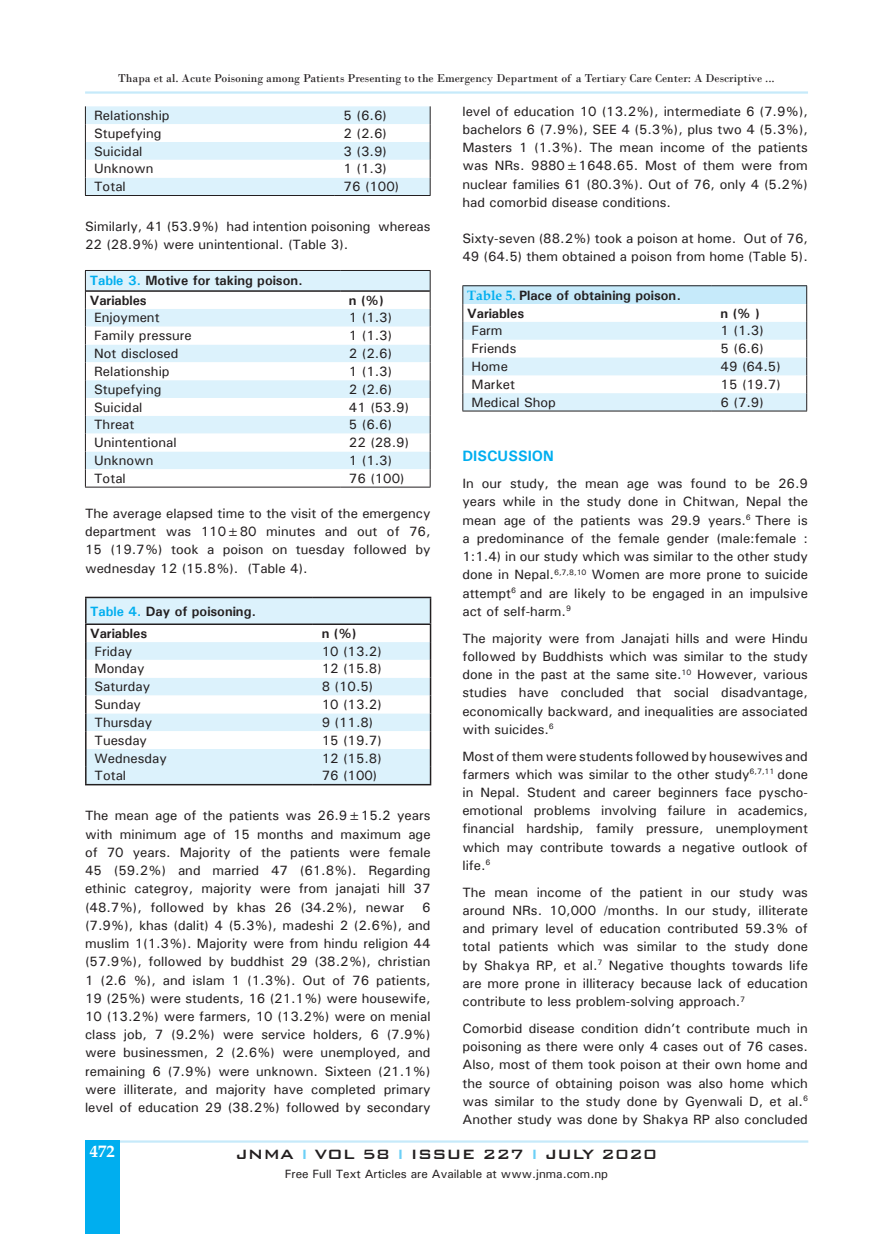
<style>
.page{position:relative;width:893px;height:1234px;background:#fff}
.page>*{position:absolute;margin:0;border:0;box-sizing:border-box;transform-origin:0 0}
.t1{font:500 18px "Bank Gothic BT";color:#231f20}
.t2{font:700 16.5px "Book Antiqua";color:#fff}
.t3{font:700 15px "Univers";color:#00aeef}
.t4{font:500 13.5px/18.1px "Univers";color:#231f20;text-align:justify}
.t5{font:700 13.5px/19.2px "Univers";color:#231f20}
.t6{font:12px "Bodoni";color:#231f20}
.t7{font:500 12px "Univers";color:#231f20}
.s1{color:#00aeef}
.s2{font-family:"Book Antiqua";color:#00aeef}
.s3{color:#6bcff6}
</style>
<div class="page">
<hr style="left:85px;top:91px;width:723px;height:3px;background:#c6eafa">
<hr style="left:85px;top:1140px;width:723px;height:2px;background:#c6eafa">
<div style="left:85px;top:1140px;width:35px;height:93px;background:#00aeef"></div>
<hr style="left:85px;top:195px;width:250px;height:1px;background:#231f20">
<hr style="left:335px;top:195px;width:96px;height:1px;background:#231f20">
<svg style="left:85px;top:106px;width:346px;height:89px"></svg>
<div style="left:86px;top:271px;width:344px;height:19px;background:#dcf2fc"></div>
<svg style="left:86px;top:292px;width:344px;height:194px"></svg>
<hr style="left:85px;top:486px;width:255px;height:1px;background:#231f20">
<hr style="left:340px;top:486px;width:91px;height:1px;background:#231f20">
<svg style="left:430px;top:271px;width:1px;height:215px"></svg>
<hr style="left:85px;top:270px;width:255px;height:1px;background:#231f20">
<svg style="left:85px;top:271px;width:1px;height:215px"></svg>
<hr style="left:340px;top:270px;width:91px;height:1px;background:#231f20">
<hr style="left:86px;top:290px;width:254px;height:2px;background:#231f20">
<hr style="left:340px;top:290px;width:90px;height:2px;background:#231f20">
<hr style="left:85px;top:596px;width:228px;height:2px;background:#231f20">
<hr style="left:313px;top:596px;width:118px;height:2px;background:#231f20">
<svg style="left:85px;top:598px;width:346px;height:185px"></svg>
<hr style="left:85px;top:783px;width:228px;height:2px;background:#231f20">
<hr style="left:313px;top:783px;width:118px;height:2px;background:#231f20">
<hr style="left:462px;top:285px;width:250px;height:1px;background:#231f20">
<hr style="left:712px;top:285px;width:95px;height:1px;background:#231f20">
<svg style="left:462px;top:286px;width:345px;height:124px"></svg>
<hr style="left:462px;top:410px;width:250px;height:1px;background:#231f20">
<hr style="left:712px;top:410px;width:95px;height:1px;background:#231f20">
<p class="t6" style="left:118px;top:71px;width:658px">Thapa et al. Acute Poisoning among Patients Presenting to the Emergency Department of a Tertiary Care Center: A Descriptive ...</p>
<p class="t4" style="left:94px;top:106px;width:77px">Relationship</p>
<p class="t4" style="left:344px;top:106px;width:45px">5 (6.6)</p>
<p class="t4" style="left:94px;top:124px;width:69px">Stupefying</p>
<p class="t4" style="left:344px;top:124px;width:45px">2 (2.6)</p>
<p class="t4" style="left:94px;top:141px;width:50px">Suicidal</p>
<p class="t4" style="left:344px;top:141px;width:45px">3 (3.9)</p>
<p class="t4" style="left:94px;top:159px;width:61px">Unknown</p>
<p class="t4" style="left:344px;top:159px;width:45px">1 (1.3)</p>
<p class="t4" style="left:94px;top:177px;width:33px">Total</p>
<p class="t4" style="left:344px;top:177px;width:57px">76 (100)</p>
<p class="t4" style="left:85px;top:217px;width:347px">Similarly, 41 (53.9%) had intention poisoning whereas<br>22 (28.9%) were unintentional. (Table 3).</p>
<p class="t5" style="left:90px;top:271px;width:214px"><span class="s1">Table 3.</span> Motive for taking poison.<br>Variables</p>
<p class="t5" style="left:349px;top:290px;width:36px">n (%)</p>
<p class="t4" style="left:94px;top:308px;width:67px">Enjoyment</p>
<p class="t4" style="left:349px;top:308px;width:45px">1 (1.3)</p>
<p class="t4" style="left:94px;top:326px;width:99px">Family pressure</p>
<p class="t4" style="left:349px;top:326px;width:45px">1 (1.3)</p>
<p class="t4" style="left:94px;top:344px;width:86px">Not disclosed</p>
<p class="t4" style="left:349px;top:344px;width:45px">2 (2.6)</p>
<p class="t4" style="left:94px;top:362px;width:77px">Relationship</p>
<p class="t4" style="left:349px;top:362px;width:45px">1 (1.3)</p>
<p class="t4" style="left:94px;top:379px;width:69px">Stupefying</p>
<p class="t4" style="left:349px;top:379px;width:45px">2 (2.6)</p>
<p class="t4" style="left:94px;top:397px;width:50px">Suicidal</p>
<p class="t4" style="left:349px;top:397px;width:62px">41 (53.9)</p>
<p class="t4" style="left:94px;top:415px;width:42px">Threat</p>
<p class="t4" style="left:349px;top:415px;width:45px">5 (6.6)</p>
<p class="t4" style="left:94px;top:433px;width:84px">Unintentional</p>
<p class="t4" style="left:349px;top:433px;width:62px">22 (28.9)</p>
<p class="t4" style="left:94px;top:451px;width:61px">Unknown</p>
<p class="t4" style="left:349px;top:451px;width:45px">1 (1.3)</p>
<p class="t4" style="left:94px;top:468px;width:33px">Total</p>
<p class="t4" style="left:349px;top:468px;width:57px">76 (100)</p>
<p class="t4" style="left:85px;top:503px;width:347px">The average elapsed time to the visit of the emergency department was 110±80 minutes and out of 76, 15 (19.7%) took a poison on tuesday followed by wednesday 12 (15.8%). (Table 4).</p>
<p class="t5" style="left:90px;top:599px;width:167px;line-height:22.4px"><span class="s1">Table 4.</span> Day of poisoning.<br>Variables</p>
<p class="t5" style="left:322px;top:623px;width:36px">n (%)</p>
<p class="t4" style="left:95px;top:641px;width:39px">Friday</p>
<p class="t4" style="left:322px;top:641px;width:62px">10 (13.2)</p>
<p class="t4" style="left:95px;top:659px;width:52px">Monday</p>
<p class="t4" style="left:322px;top:659px;width:62px">12 (15.8)</p>
<p class="t4" style="left:95px;top:677px;width:57px">Saturday</p>
<p class="t4" style="left:322px;top:677px;width:53px">8 (10.5)</p>
<p class="t4" style="left:95px;top:695px;width:48px">Sunday</p>
<p class="t4" style="left:322px;top:695px;width:62px">10 (13.2)</p>
<p class="t4" style="left:95px;top:712px;width:59px">Thursday</p>
<p class="t4" style="left:322px;top:712px;width:53px">9 (11.8)</p>
<p class="t4" style="left:95px;top:730px;width:54px">Tuesday</p>
<p class="t4" style="left:322px;top:730px;width:62px">15 (19.7)</p>
<p class="t4" style="left:95px;top:748px;width:74px">Wednesday</p>
<p class="t4" style="left:322px;top:748px;width:62px">12 (15.8)</p>
<p class="t4" style="left:95px;top:766px;width:33px">Total</p>
<p class="t4" style="left:322px;top:766px;width:57px">76 (100)</p>
<p class="t4" style="left:85px;top:806px;width:347px">The mean age of the patients was 26.9±15.2 years with minimum age of 15 months and maximum age of 70 years. Majority of the patients were female 45 (59.2%) and married 47 (61.8%). Regarding ethinic categroy, majority were from janajati hill 37 (48.7%), followed by khas 26 (34.2%), newar</p>
<p class="t4" style="left:85px;top:897px;width:347px;text-indent:337px">6 (7.9%), khas (dalit) 4 (5.3%), madeshi 2 (2.6%), and muslim 1(1.3%). Majority were from hindu religion 44 (57.9%), followed by buddhist 29 (38.2%), christian 1 (2.6 %), and islam 1 (1.3%). Out of 76 patients, 19 (25%) were students, 16 (21.1%) were housewife, 10 (13.2%) were farmers, 10 (13.2%) were on menial class job, 7 (9.2%) were service holders, 6 (7.9%) were businessmen, 2 (2.6%) were unemployed, and remaining 6 (7.9%) were unknown. Sixteen (21.1%) were illiterate, and majority have completed primary level of education 29 (38.2%) followed by secondary</p>
<p class="t4" style="left:462px;top:101px;width:347px">level of education 10 (13.2%), intermediate 6 (7.9%), bachelors 6 (7.9%), SEE 4 (5.3%), plus two 4 (5.3%), Masters 1 (1.3%). The mean income of the patients was NRs. 9880±1648.65. Most of them were from nuclear families 61 (80.3%). Out of 76, only 4 (5.2%) had comorbid disease conditions.</p>
<p class="t4" style="left:462px;top:229px;width:347px">Sixty-seven (88.2%) took a poison at home. Out of 76,<br>49 (64.5) them obtained a poison from home (Table 5).</p>
<p class="t5" style="left:467px;top:286px;width:215px;line-height:17.9px"><span class="s2">Table 5.</span> Place of obtaining poison.<br>Variables</p>
<p class="t5" style="left:721px;top:303px;width:41px">n (% )</p>
<p class="t4" style="left:472px;top:321px;width:33px">Farm</p>
<p class="t4" style="left:721px;top:321px;width:45px">1 (1.3)</p>
<p class="t4" style="left:472px;top:339px;width:46px">Friends</p>
<p class="t4" style="left:721px;top:339px;width:45px">5 (6.6)</p>
<p class="t4" style="left:472px;top:357px;width:38px">Home</p>
<p class="t4" style="left:721px;top:357px;width:62px">49 (64.5)</p>
<p class="t4" style="left:472px;top:375px;width:45px">Market</p>
<p class="t4" style="left:721px;top:375px;width:62px">15 (19.7)</p>
<p class="t4" style="left:472px;top:392px;width:86px">Medical Shop</p>
<p class="t4" style="left:721px;top:392px;width:45px">6 (7.9)</p>
<p class="t3" style="left:462px;top:446px;width:93px">DISCUSSION</p>
<p class="t4" style="left:462px;top:474px;width:347px">In our study, the mean age was found to be 26.9 years while in the study done in Chitwan, Nepal the mean age of the patients was 29.9 years.<sup>6</sup> There is a predominance of the female gender (male:female :<br>1:1.4) in our study which was similar to the other study done in Nepal.<sup>6,7,8,10</sup> Women are more prone to suicide attempt<sup>6</sup> and are likely to be engaged in an impulsive act of self-harm.<sup>9</sup></p>
<p class="t4" style="left:462px;top:628px;width:347px">The majority were from Janajati hills and were Hindu followed by Buddhists which was similar to the study done in the past at the same site.<sup>10</sup> However, various studies have concluded that social disadvantage, economically backward, and inequalities are associated with suicides.<sup>6</sup></p>
<p class="t4" style="left:462px;top:746px;width:347px">Most of them were students followed by housewives and farmers which was similar to the other study<sup>6,7,11</sup> done in Nepal. Student and career beginners face pyscho&shy;emotional problems involving failure in academics, financial hardship, family pressure, unemployment which may contribute towards a negative outlook of life.<sup>6</sup></p>
<p class="t4" style="left:462px;top:882px;width:347px">The mean income of the patient in our study was around NRs. 10,000 /months. In our study, illiterate and primary level of education contributed 59.3% of total patients which was similar to the study done by Shakya RP, et al.<sup>7</sup> Negative thoughts towards life are more prone in illiteracy because lack of education contribute to less problem-solving approach.<sup>7</sup></p>
<p class="t4" style="left:462px;top:1018px;width:347px">Comorbid disease condition didn’t contribute much in poisoning as there were only 4 cases out of 76 cases.<br>Also, most of them took poison at their own home and the source of obtaining poison was also home which was similar to the study done by Gyenwali D, et al.<sup>6<br></sup>Another study was done by Shakya RP also concluded</p>
<p class="t2" style="left:90px;top:1139px;width:26px">472</p>
<h1 class="t1" style="left:236px;top:1143px;width:423px">JNMA <span class="s3">I</span> VOL 58 <span class="s3">I</span> ISSUE 227 <span class="s3">I</span> JULY 2020</h1>
<p class="t7" style="left:285px;top:1166px;width:325px">Free Full Text Articles are Available at www.jnma.com.np</p>
</div>
